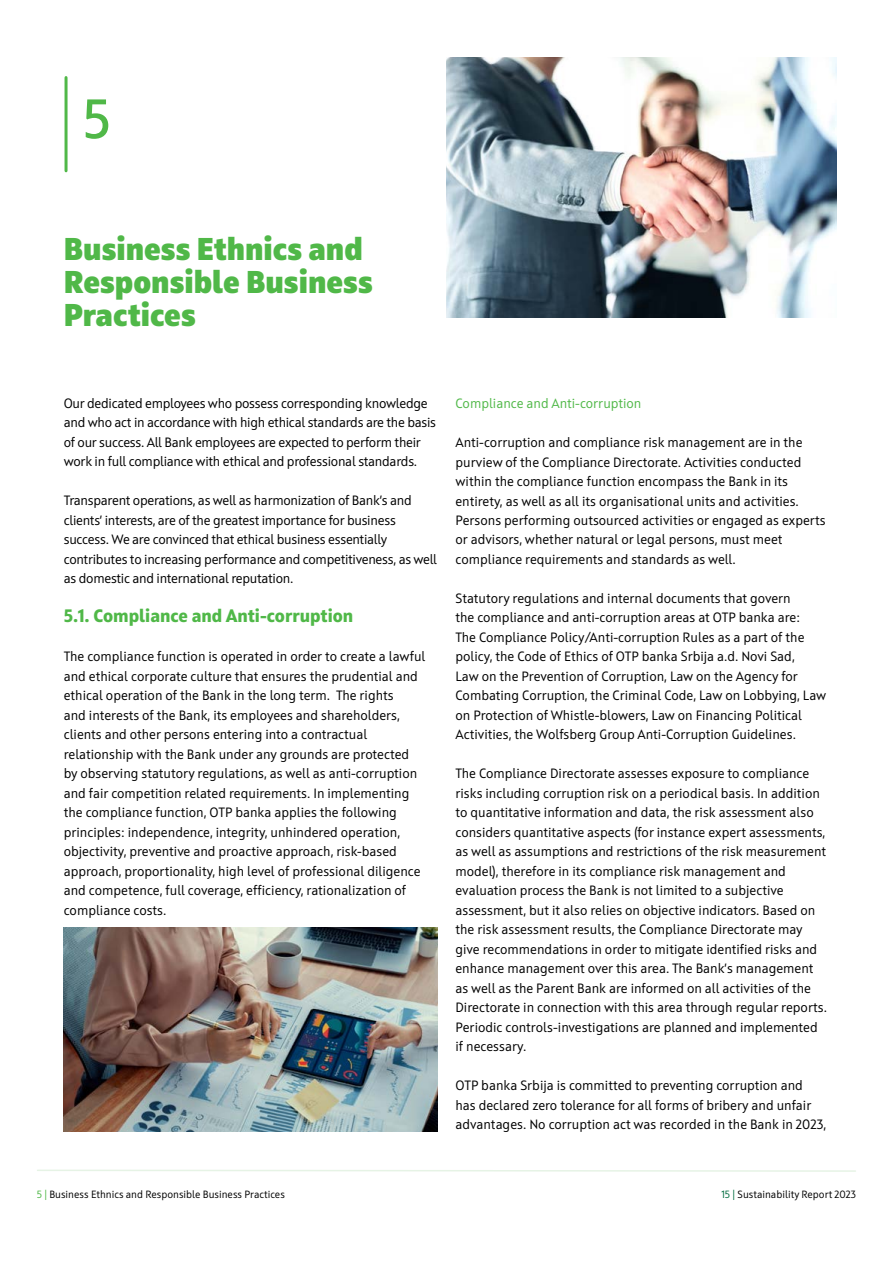
<style>
.page{position:relative;width:893px;height:1263px;background:#fff}
.page>*{position:absolute;margin:0;border:0;box-sizing:border-box;transform-origin:0 0}
.t1{font:600 55.5px "Squad";color:#50b848}
.t2{font:800 31.5px/33px "Squad";color:#50b848}
.t3{font:800 18px "Squad";color:#50b848}
.t4{font:13.5px/19.5px "Squad";color:#000}
.t5{font:13.5px/19.5px "Squad";letter-spacing:-.02em;color:#000}
.t6{font:13.5px "Squad";color:#50b848}
.t7{font:10.5px "Squad";color:#000}
.s1{color:#50b848}
.s2{color:#006c3f}
</style>
<div class="page">
<hr style="left:65px;top:78px;width:3px;height:93px;background:#50b848">
<img style="left:446px;top:57px;width:390px;height:261px">
<svg style="left:37px;top:1169px;width:819px;height:3px"></svg>
<img style="left:64px;top:928px;width:373px;height:204px">
<h1 class="t1" style="left:83px;top:85px;width:30px">5</h1>
<h2 class="t2" style="left:64px;top:232px;width:311px">Business Ethnics and<br>Responsible Business<br>Practices</h2>
<p class="t5" style="left:64px;top:393px;width:374px">Our dedicated employees who possess corresponding knowledge and who act in accordance with high ethical standards are the basis of our success. All Bank employees are expected to perform their work in full compliance with ethical and professional standards.</p>
<p class="t5" style="left:64px;top:491px;width:375px">Transparent operations, as well as harmonization of Bank’s and clients’ interests, are of the greatest importance for business success. We are convinced that ethical business essentially contributes to increasing performance and competitiveness, as well as domestic and international reputation.</p>
<h3 class="t3" style="left:64px;top:604px;width:291px">5.1. Compliance and Anti-corruption</h3>
<p class="t4" style="left:64px;top:647px;width:363px">The compliance function is operated in order to create a lawful and ethical corporate culture that ensures the prudential and ethical operation of the Bank in the long term. The rights<br>and interests of the Bank, its employees and shareholders, clients and other persons entering into a contractual relationship with the Bank under any grounds are protected by observing statutory regulations, as well as anti-corruption and fair competition related requirements. In implementing the compliance function, OTP banka applies the following principles: independence, integrity, unhindered operation, objectivity, preventive and proactive approach, risk-based approach, proportionality, high level of professional diligence and competence, full coverage, efficiency, rationalization of compliance costs.</p>
<p class="t6" style="left:455px;top:395px;width:187px">Compliance and Anti-corruption</p>
<p class="t4" style="left:455px;top:433px;width:372px">Anti-corruption and compliance risk management are in the purview of the Compliance Directorate. Activities conducted within the compliance function encompass the Bank in its entirety, as well as all its organisational units and activities.<br>Persons performing outsourced activities or engaged as experts or advisors, whether natural or legal persons, must meet compliance requirements and standards as well.</p>
<p class="t4" style="left:455px;top:589px;width:372px">Statutory regulations and internal documents that govern<br>the compliance and anti-corruption areas at OTP banka are:<br>The Compliance Policy/Anti-corruption Rules as a part of the policy, the Code of Ethics of OTP banka Srbija a.d. Novi Sad,<br>Law on the Prevention of Corruption, Law on the Agency for Combating Corruption, the Criminal Code, Law on Lobbying, Law on Protection of Whistle-blowers, Law on Financing Political Activities, the Wolfsberg Group Anti-Corruption Guidelines.</p>
<p class="t4" style="left:455px;top:764px;width:373px">The Compliance Directorate assesses exposure to compliance risks including corruption risk on a periodical basis. In addition to quantitative information and data, the risk assessment also considers quantitative aspects (for instance expert assessments, as well as assumptions and restrictions of the risk measurement model), therefore in its compliance risk management and evaluation process the Bank is not limited to a subjective assessment, but it also relies on objective indicators. Based on the risk assessment results, the Compliance Directorate may give recommendations in order to mitigate identified risks and enhance management over this area. The Bank’s management as well as the Parent Bank are informed on all activities of the Directorate in connection with this area through regular reports.<br>Periodic controls-investigations are planned and implemented if necessary.</p>
<p class="t4" style="left:455px;top:1076px;width:372px">OTP banka Srbija is committed to preventing corruption and has declared zero tolerance for all forms of bribery and unfair advantages. No corruption act was recorded in the Bank in 2023,</p>
<p class="t7" style="left:37px;top:1188px;width:250px"><span class="s1">5 |</span> Business Ethnics and Responsible Business Practices</p>
<p class="t7" style="left:721px;top:1188px;width:136px"><span class="s2">15 |</span> Sustainability Report 2023</p>
</div>
